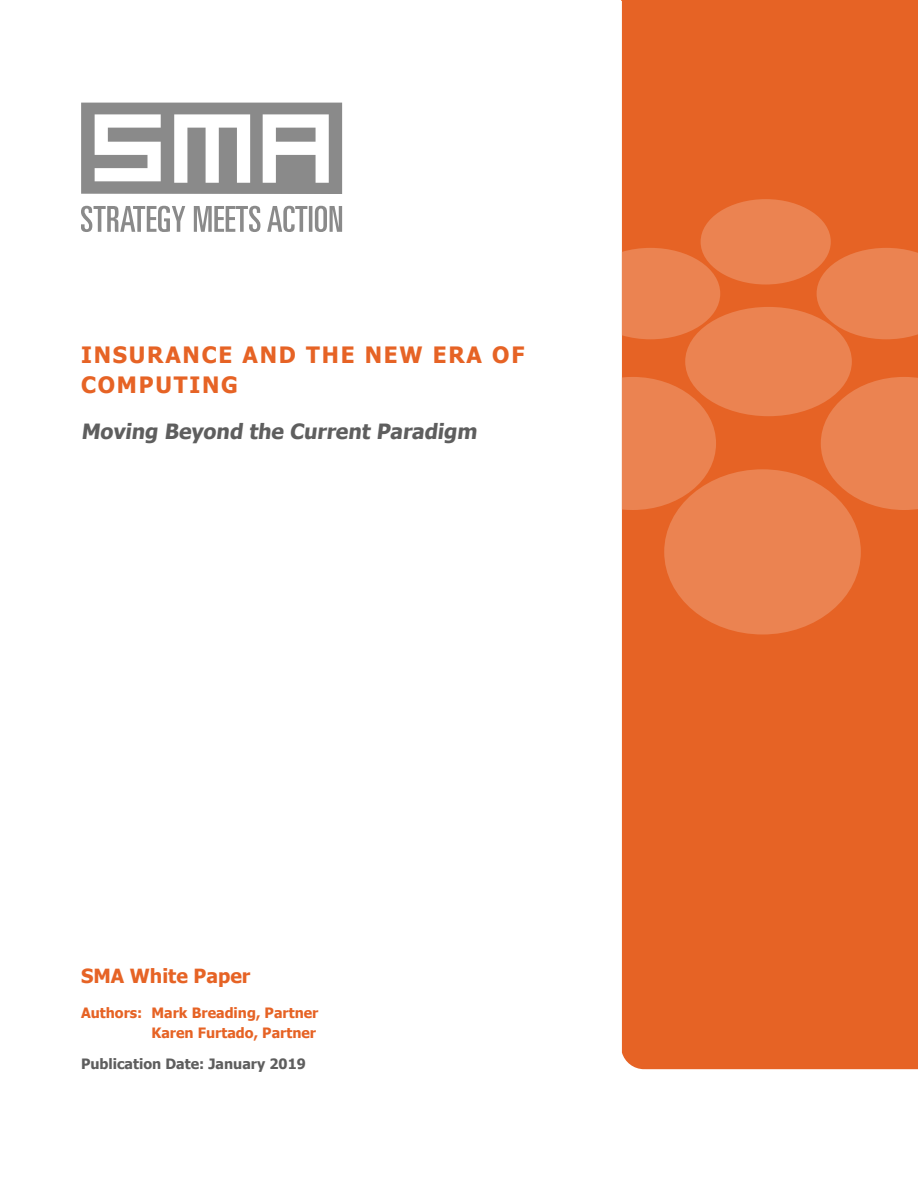
<style>
.page{position:relative;width:918px;height:1188px;background:#fff}
.page>*{position:absolute;margin:0;border:0;box-sizing:border-box;transform-origin:0 0}
.Document_Title{font:700 22.5px/30px "Tahoma";letter-spacing:.08em;color:#e66325}
.Subheader{font:700 21px "Tahoma";color:#5e5e5e}
.Paragraph{font:700 19.5px "Tahoma";color:#e66325}
.Paragraph-2{font:700 14.25px "Tahoma";color:#e66325}
.Paragraph-3{font:700 14.25px "Tahoma";color:#5e5e5e}
</style>
<div class="page">
<div style="left:621px;top:0;width:297px;height:1069px;background:#e66325"></div>
<div style="left:701px;top:199px;width:130px;height:86px;background:#eb8351;border-radius:50%"></div>
<div style="left:685px;top:307px;width:167px;height:109px;background:#eb8351;border-radius:50%"></div>
<div style="left:664px;top:469px;width:197px;height:165px;background:#eb8351;border-radius:50%"></div>
<svg style="left:622px;top:377px;width:94px;height:133px;background:#ea7f4c"></svg>
<svg style="left:622px;top:248px;width:98px;height:91px;background:#ea804d"></svg>
<svg style="left:821px;top:377px;width:97px;height:133px;background:#ea7f4b"></svg>
<svg style="left:817px;top:248px;width:101px;height:91px;background:#ea7f4c"></svg>
<div style="left:81px;top:103px;width:261px;height:91px;background:#8a8a8a"></div>
<svg style="left:174px;top:114px;width:76px;height:69px"></svg>
<svg style="left:263px;top:114px;width:66px;height:69px"></svg>
<svg style="left:81px;top:206px;width:261px;height:26px"></svg>
<svg style="left:95px;top:114px;width:66px;height:67px"></svg>
<p class="Document_Title" style="left:81px;top:341px;width:445px">INSURANCE AND THE NEW ERA OF<br>COMPUTING</p>
<p class="Subheader" style="left:81px;top:416px;width:401px">Moving Beyond the Current Paradigm</p>
<p class="Paragraph" style="left:81px;top:963px;width:171px">SMA White Paper</p>
<p class="Paragraph-2" style="left:81px;top:1003px;width:239px">Authors: Mark Breading, Partner</p>
<p class="Paragraph-2" style="left:151px;top:1023px;width:166px">Karen Furtado, Partner</p>
<p class="Paragraph-3" style="left:81px;top:1054px;width:226px">Publication Date: January 2019</p>
</div>
